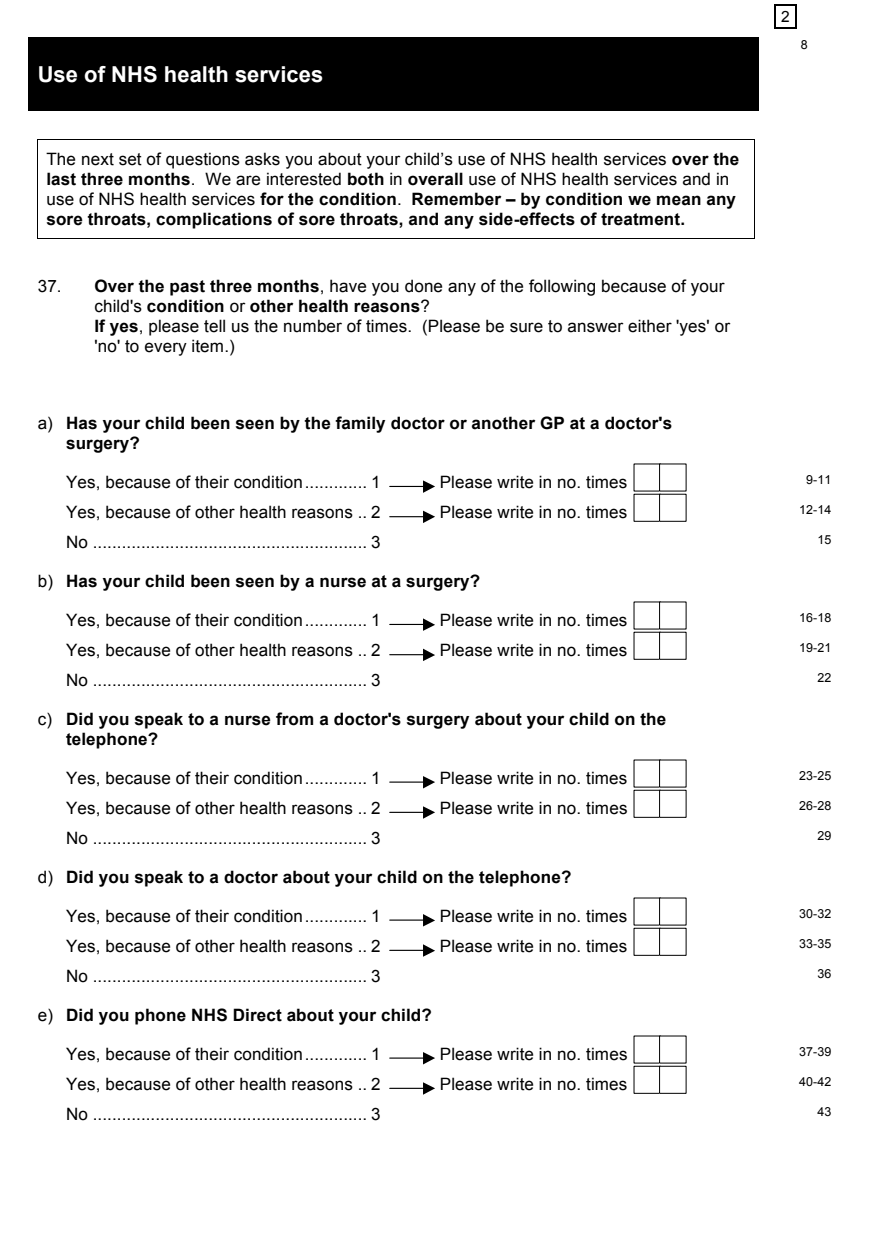
<style>
.page{position:relative;width:885px;height:1253px;background:#fff}
.page>*{position:absolute;margin:0;border:0;box-sizing:border-box;transform-origin:0 0}
.t1{font:700 21.88px "Arial";letter-spacing:.005em;color:#fff}
.t2{font:16.97px/19.9px "Arial";letter-spacing:.01em;color:#000}
.t3{font:700 16.97px/19.9px "Arial";letter-spacing:.01em;color:#000}
.t4{font:15.58px "Arial";color:#000}
.t5{font:12.42px "Arial";letter-spacing:.005em;color:#000}
.s1{font-weight:400}
.s2{font-weight:700}
</style>
<div class="page">
<div style="left:29px;top:38px;width:728px;height:24px;background:#000"></div>
<hr style="left:29px;top:37px;width:728px;height:1px;background:#000">
<div style="left:29px;top:62px;width:728px;height:25px;background:#000"></div>
<div style="left:29px;top:87px;width:728px;height:23px;background:#000"></div>
<hr style="left:29px;top:110px;width:728px;height:1px;background:#000">
<svg style="left:757px;top:37px;width:1px;height:74px"></svg>
<hr style="left:38px;top:139px;width:715px;height:1px;background:#000">
<hr style="left:37px;top:140px;width:1px;height:98px;background:#000">
<hr style="left:38px;top:238px;width:715px;height:1px;background:#000">
<hr style="left:753px;top:140px;width:1px;height:98px;background:#000">
<svg style="left:774px;top:5px;width:22px;height:23px"></svg>
<hr style="left:389px;top:486px;width:34px;height:1px;background:#000">
<svg style="left:423px;top:480px;width:12px;height:13px"></svg>
<hr style="left:389px;top:516px;width:34px;height:1px;background:#000">
<svg style="left:423px;top:511px;width:12px;height:12px"></svg>
<hr style="left:389px;top:624px;width:34px;height:1px;background:#000">
<svg style="left:423px;top:618px;width:12px;height:13px"></svg>
<hr style="left:389px;top:654px;width:34px;height:1px;background:#000">
<svg style="left:423px;top:649px;width:12px;height:12px"></svg>
<hr style="left:389px;top:781px;width:34px;height:2px;background:#000">
<svg style="left:423px;top:776px;width:12px;height:12px"></svg>
<hr style="left:389px;top:812px;width:34px;height:1px;background:#000">
<svg style="left:423px;top:806px;width:12px;height:13px"></svg>
<hr style="left:389px;top:919px;width:34px;height:2px;background:#000">
<svg style="left:423px;top:914px;width:12px;height:12px"></svg>
<hr style="left:389px;top:950px;width:34px;height:1px;background:#000">
<svg style="left:423px;top:944px;width:12px;height:13px"></svg>
<hr style="left:389px;top:1057px;width:34px;height:2px;background:#000">
<svg style="left:423px;top:1052px;width:12px;height:12px"></svg>
<hr style="left:389px;top:1088px;width:34px;height:1px;background:#000">
<svg style="left:423px;top:1082px;width:12px;height:13px"></svg>
<p class="t1" style="left:38px;top:67px;width:287px">Use of NHS health services</p>
<p class="t3" style="left:46px;top:151px;width:694px"><span class="s1">The next set of questions asks you about your child’s use of NHS health services</span> over the last three months<span class="s1">. We are interested</span> both <span class="s1">in</span> overall <span class="s1">use of NHS health services and in use of NHS health services</span> for the condition<span class="s1">.</span> Remember – by condition we mean any sore throats, complications of sore throats, and any side-effects of treatment.</p>
<p class="t2" style="left:94px;top:278px;width:637px;text-indent:-57px">37. <span class="s2">Over the past three months</span>, have you done any of the following because of your child's <span class="s2">condition</span> or <span class="s2">other health reasons</span>?<br><span class="s2">If yes</span>, please tell us the number of times. (Please be sure to answer either 'yes' or 'no' to every item.)</p>
<p class="t3" style="left:66px;top:415px;width:607px;text-indent:-28px"><span class="s1">a)</span> Has your child been seen by the family doctor or another GP at a doctor's surgery?</p>
<p class="t2" style="left:66px;top:473px;width:316px">Yes, because of their condition............. 1</p>
<p class="t2" style="left:439px;top:473px;width:189px">Please write in no. times</p>
<p class="t2" style="left:66px;top:504px;width:316px">Yes, because of other health reasons .. 2</p>
<p class="t2" style="left:439px;top:504px;width:189px">Please write in no. times</p>
<p class="t2" style="left:66px;top:534px;width:316px">No ......................................................... 3</p>
<p class="t3" style="left:38px;top:573px;width:444px"><span class="s1">b)</span> Has your child been seen by a nurse at a surgery?</p>
<p class="t2" style="left:66px;top:611px;width:316px">Yes, because of their condition............. 1</p>
<p class="t2" style="left:439px;top:611px;width:189px">Please write in no. times</p>
<p class="t2" style="left:66px;top:642px;width:316px">Yes, because of other health reasons .. 2</p>
<p class="t2" style="left:439px;top:642px;width:189px">Please write in no. times</p>
<p class="t2" style="left:66px;top:672px;width:316px">No ......................................................... 3</p>
<p class="t3" style="left:66px;top:711px;width:601px;text-indent:-28px"><span class="s1">c)</span> Did you speak to a nurse from a doctor's surgery about your child on the telephone?</p>
<p class="t2" style="left:66px;top:769px;width:316px">Yes, because of their condition............. 1</p>
<p class="t2" style="left:439px;top:769px;width:189px">Please write in no. times</p>
<p class="t2" style="left:66px;top:800px;width:316px">Yes, because of other health reasons .. 2</p>
<p class="t2" style="left:439px;top:800px;width:189px">Please write in no. times</p>
<p class="t2" style="left:66px;top:830px;width:316px">No ......................................................... 3</p>
<p class="t3" style="left:38px;top:869px;width:535px"><span class="s1">d)</span> Did you speak to a doctor about your child on the telephone?</p>
<p class="t2" style="left:66px;top:907px;width:316px">Yes, because of their condition............. 1</p>
<p class="t2" style="left:439px;top:907px;width:189px">Please write in no. times</p>
<p class="t2" style="left:66px;top:938px;width:316px">Yes, because of other health reasons .. 2</p>
<p class="t2" style="left:439px;top:938px;width:189px">Please write in no. times</p>
<p class="t2" style="left:66px;top:968px;width:316px">No ......................................................... 3</p>
<p class="t3" style="left:38px;top:1007px;width:395px"><span class="s1">e)</span> Did you phone NHS Direct about your child?</p>
<p class="t2" style="left:66px;top:1045px;width:316px">Yes, because of their condition............. 1</p>
<p class="t2" style="left:439px;top:1045px;width:189px">Please write in no. times</p>
<p class="t2" style="left:66px;top:1075px;width:316px">Yes, because of other health reasons .. 2</p>
<p class="t2" style="left:439px;top:1075px;width:189px">Please write in no. times</p>
<p class="t2" style="left:66px;top:1106px;width:316px">No ......................................................... 3</p>
<p class="t4" style="left:781px;top:10px;width:10px">2</p>
<p class="t5" style="left:800px;top:40px;width:8px">8</p>
<p class="t5" style="left:805px;top:475px;width:27px">9-11</p>
<p class="t5" style="left:798px;top:505px;width:34px">12-14</p>
<p class="t5" style="left:817px;top:535px;width:15px">15</p>
<p class="t5" style="left:798px;top:613px;width:34px">16-18</p>
<p class="t5" style="left:798px;top:643px;width:34px">19-21</p>
<p class="t5" style="left:817px;top:673px;width:15px">22</p>
<p class="t5" style="left:798px;top:771px;width:34px">23-25</p>
<p class="t5" style="left:798px;top:801px;width:34px">26-28</p>
<p class="t5" style="left:817px;top:831px;width:15px">29</p>
<p class="t5" style="left:798px;top:909px;width:34px">30-32</p>
<p class="t5" style="left:798px;top:939px;width:34px">33-35</p>
<p class="t5" style="left:817px;top:969px;width:15px">36</p>
<p class="t5" style="left:798px;top:1047px;width:34px">37-39</p>
<p class="t5" style="left:798px;top:1077px;width:34px">40-42</p>
<p class="t5" style="left:817px;top:1107px;width:15px">43</p>
</div>
